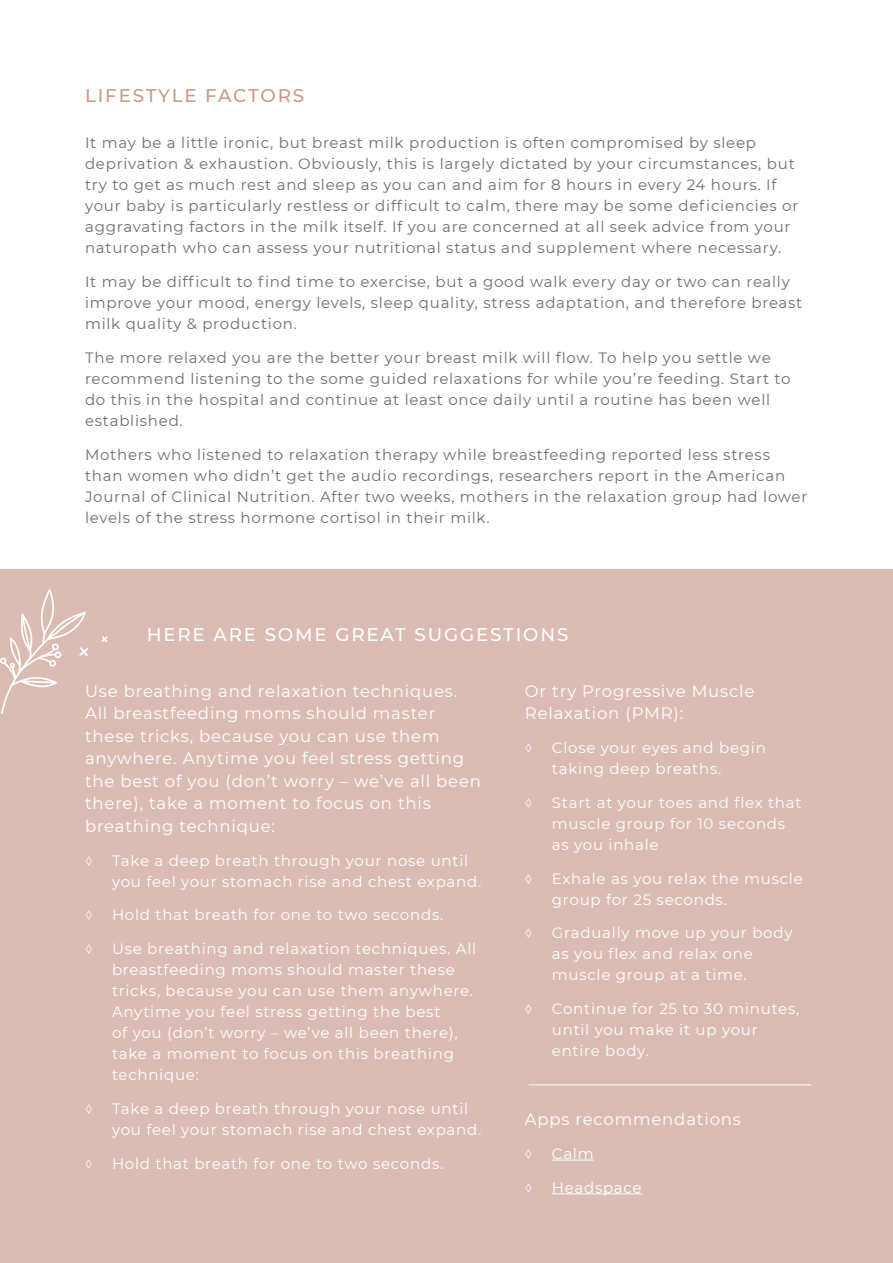
<style>
.page{position:relative;width:893px;height:1263px;background:#fff}
.page>*{position:absolute;margin:0;border:0;box-sizing:border-box;transform-origin:0 0}
.t1{font:500 18.3px "Montserrat";letter-spacing:.1em;color:#fff}
.t2{font:500 18.3px "Montserrat";letter-spacing:.095em;color:#cb9a87}
.t3{font:16.5px/22.5px "Montserrat";letter-spacing:.05em;color:#fff}
.t4{font:15px/21px "Montserrat";letter-spacing:.05em;color:#6d6e71}
.t5{font:15px/21px "Montserrat";letter-spacing:.05em;color:#fff}
</style>
<div class="page">
<div style="left:0;top:570px;width:893px;height:693px;background:#dabcb4"></div>
<svg style="left:0;top:590px;width:108px;height:124px"></svg>
<hr style="left:552px;top:1160px;width:42px;height:1px;background:#fff">
<hr style="left:552px;top:1193px;width:90px;height:1px;background:#fff">
<hr style="left:528px;top:1084px;width:283px;height:1px;background:#fff">
<p class="t2" style="left:85px;top:83px;width:221px">LIFESTYLE FACTORS</p>
<p class="t4" style="left:85px;top:132px;width:715px">It may be a little ironic, but breast milk production is often compromised by sleep deprivation &amp; exhaustion. Obviously, this is largely dictated by your circumstances, but try to get as much rest and sleep as you can and aim for 8 hours in every 24 hours. If your baby is particularly restless or difficult to calm, there may be some deficiencies or aggravating factors in the milk itself. If you are concerned at all seek advice from your naturopath who can assess your nutritional status and supplement where necessary.</p>
<p class="t4" style="left:85px;top:271px;width:719px">It may be difficult to find time to exercise, but a good walk every day or two can really improve your mood, energy levels, sleep quality, stress adaptation, and therefore breast milk quality &amp; production.</p>
<p class="t4" style="left:85px;top:347px;width:707px">The more relaxed you are the better your breast milk will flow. To help you settle we recommend listening to the some guided relaxations for while you’re feeding. Start to do this in the hospital and continue at least once daily until a routine has been well established.</p>
<p class="t4" style="left:85px;top:443px;width:724px">Mothers who listened to relaxation therapy while breastfeeding reported less stress than women who didn’t get the audio recordings, researchers report in the American Journal of Clinical Nutrition. After two weeks, mothers in the relaxation group had lower levels of the stress hormone cortisol in their milk.</p>
<p class="t1" style="left:147px;top:621px;width:423px">HERE ARE SOME GREAT SUGGESTIONS</p>
<p class="t3" style="left:85px;top:679px;width:397px">Use breathing and relaxation techniques.<br>All breastfeeding moms should master these tricks, because you can use them anywhere. Anytime you feel stress getting the best of you (don’t worry – we’ve all been there), take a moment to focus on this breathing technique:</p>
<p class="t5" style="left:85px;top:849px;width:9px">◊</p>
<p class="t5" style="left:112px;top:849px;width:371px">Take a deep breath through your nose until you feel your stomach rise and chest expand.</p>
<p class="t5" style="left:85px;top:904px;width:9px">◊</p>
<p class="t5" style="left:112px;top:904px;width:333px">Hold that breath for one to two seconds.</p>
<p class="t5" style="left:85px;top:938px;width:9px">◊</p>
<p class="t5" style="left:112px;top:938px;width:366px">Use breathing and relaxation techniques. All breastfeeding moms should master these tricks, because you can use them anywhere.<br>Anytime you feel stress getting the best<br>of you (don’t worry – we’ve all been there), take a moment to focus on this breathing technique:</p>
<p class="t5" style="left:85px;top:1097px;width:9px">◊</p>
<p class="t5" style="left:112px;top:1097px;width:371px">Take a deep breath through your nose until you feel your stomach rise and chest expand.</p>
<p class="t5" style="left:85px;top:1152px;width:9px">◊</p>
<p class="t5" style="left:112px;top:1152px;width:333px">Hold that breath for one to two seconds.</p>
<p class="t3" style="left:525px;top:679px;width:231px">Or try Progressive Muscle<br>Relaxation (PMR):</p>
<p class="t5" style="left:525px;top:737px;width:9px">◊</p>
<p class="t5" style="left:552px;top:737px;width:215px">Close your eyes and begin taking deep breaths.</p>
<p class="t5" style="left:525px;top:791px;width:9px">◊</p>
<p class="t5" style="left:552px;top:791px;width:251px">Start at your toes and flex that muscle group for 10 seconds as you inhale</p>
<p class="t5" style="left:525px;top:867px;width:9px">◊</p>
<p class="t5" style="left:552px;top:867px;width:252px">Exhale as you relax the muscle group for 25 seconds.</p>
<p class="t5" style="left:525px;top:922px;width:9px">◊</p>
<p class="t5" style="left:552px;top:922px;width:242px">Gradually move up your body as you flex and relax one muscle group at a time.</p>
<p class="t5" style="left:525px;top:998px;width:9px">◊</p>
<p class="t5" style="left:552px;top:998px;width:249px">Continue for 25 to 30 minutes, until you make it up your entire body.</p>
<p class="t3" style="left:525px;top:1107px;width:217px">Apps recommendations</p>
<p class="t5" style="left:525px;top:1142px;width:9px">◊</p>
<p class="t5" style="left:552px;top:1142px;width:43px">Calm</p>
<p class="t5" style="left:525px;top:1176px;width:9px">◊</p>
<p class="t5" style="left:552px;top:1176px;width:91px">Headspace</p>
</div>
